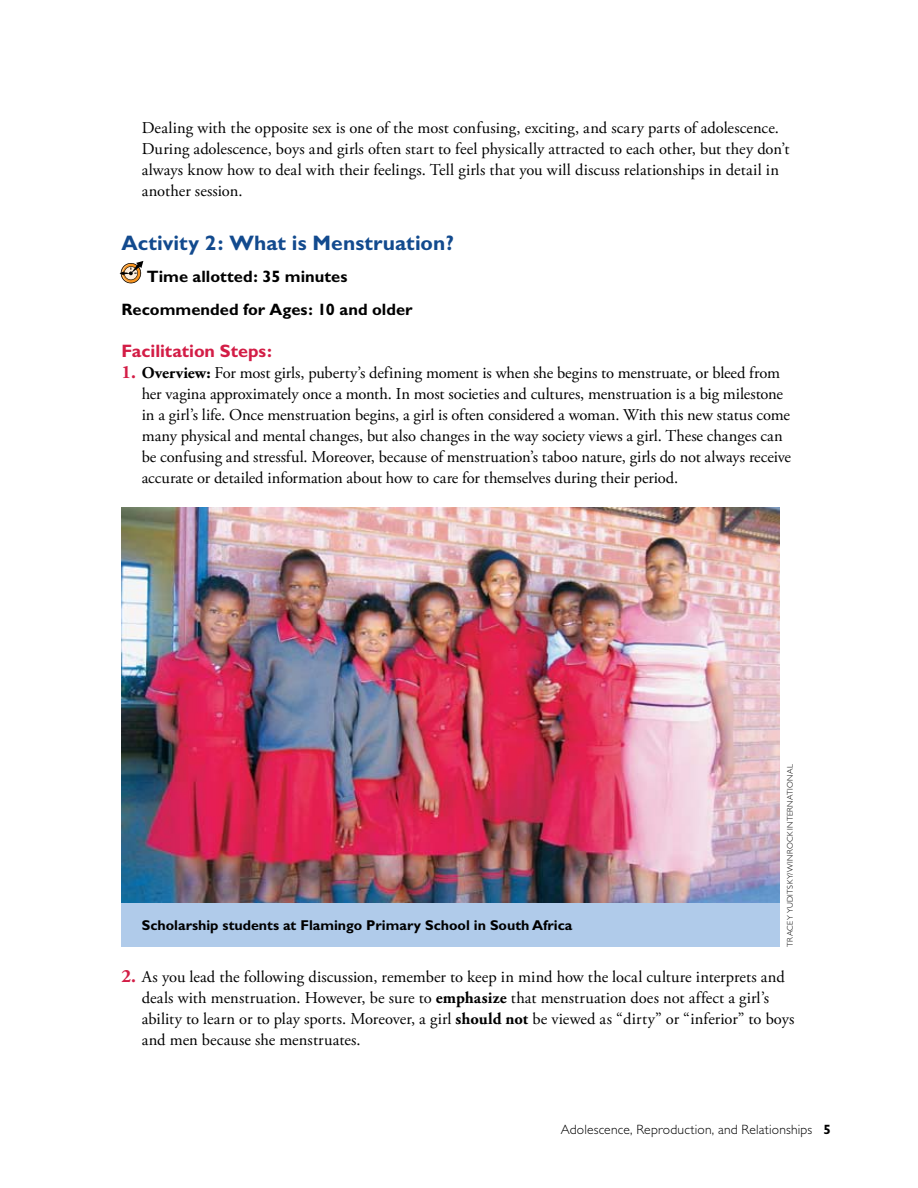
<style>
.page{position:relative;width:918px;height:1188px;background:#fff}
.page>*{position:absolute;margin:0;border:0;box-sizing:border-box;transform-origin:0 0}
.t1{font:700 21px "Gill Sans";letter-spacing:.005em;color:#124a8e}
.t2{font:700 18px "Gill Sans";letter-spacing:-.005em;color:#d31d46}
.t3{font:16.5px/21px "Adobe Garamond Pro";color:#000}
.t4{font:700 16.5px/33px "Gill Sans";color:#000}
.t5{font:700 14.25px "Gill Sans";color:#000}
.t6{font:300 13.5px "Gill Sans";letter-spacing:.015em;color:#000}
.t7{font:300 8.25px "Gill Sans";letter-spacing:.035em;color:#000}
.s1{font-weight:700;font-size:18.75px;color:#d31d46}
.s2{font-weight:700}
</style>
<div class="page">
<div style="left:122px;top:903px;width:658px;height:44px;background:#b0cbea"></div>
<img style="left:122px;top:507px;width:658px;height:396px">
<svg style="left:120px;top:261px;width:23px;height:22px"></svg>
<p class="t3" style="left:142px;top:118px;width:649px">Dealing with the opposite sex is one of the most confusing, exciting, and scary parts of adolescence.<br>During adolescence, boys and girls often start to feel physically attracted to each other, but they don’t always know how to deal with their feelings. Tell girls that you will discuss relationships in detail in another session.</p>
<p class="t1" style="left:122px;top:231px;width:334px">Activity 2: What is Menstruation?</p>
<p class="t4" style="left:121px;top:260px;width:293px;text-indent:25px">Time allotted: 35 minutes<br>Recommended for Ages: 10 and older</p>
<p class="t2" style="left:122px;top:340px;width:152px">Facilitation Steps:</p>
<p class="t3" style="left:142px;top:362px;width:651px;text-indent:-20px"><span class="s1">1.</span> <span class="s2">Overview:</span> For most girls, puberty’s defining moment is when she begins to menstruate, or bleed from her vagina approximately once a month. In most societies and cultures, menstruation is a big milestone in a girl’s life. Once menstruation begins, a girl is often considered a woman. With this new status come many physical and mental changes, but also changes in the way society views a girl. These changes can be confusing and stressful. Moreover, because of menstruation’s taboo nature, girls do not always receive accurate or detailed information about how to care for themselves during their period.</p>
<p class="t7" style="left:786px;top:947px;width:184px;rotate:-90deg">tracey yuditsky/winrock international</p>
<p class="t5" style="left:142px;top:917px;width:432px">Scholarship students at Flamingo Primary School in South Africa</p>
<p class="t3" style="left:142px;top:967px;width:654px;text-indent:-20px"><span class="s1">2.</span> As you lead the following discussion, remember to keep in mind how the local culture interprets and deals with menstruation. However, be sure to <span class="s2">emphasize</span> that menstruation does not affect a girl’s ability to learn or to play sports. Moreover, a girl <span class="s2">should not</span> be viewed as “dirty” or “inferior” to boys and men because she menstruates.</p>
<p class="t6" style="left:561px;top:1121px;width:272px">Adolescence, Reproduction, and Relationships <span class="s2">5</span></p>
</div>
